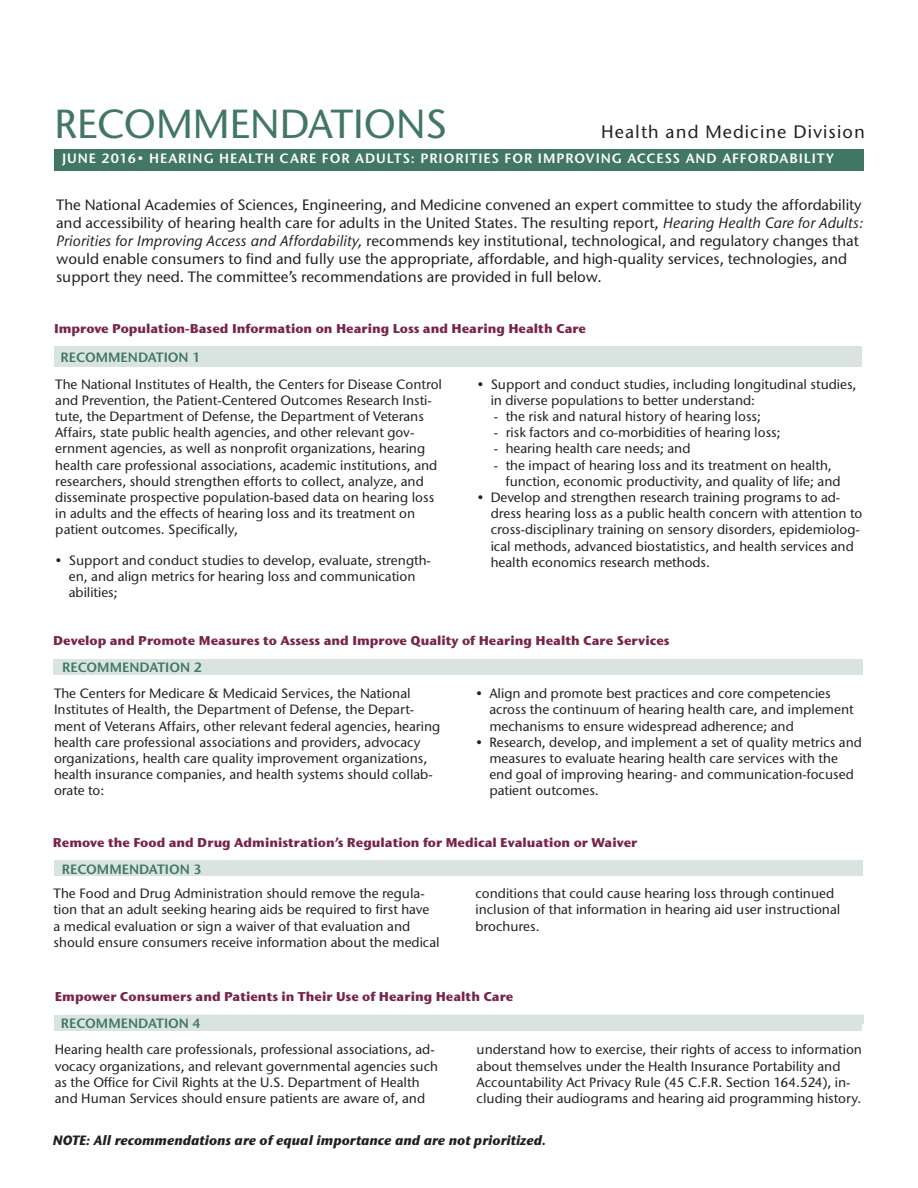
<style>
.page{position:relative;width:918px;height:1188px;background:#fff}
.page>*{position:absolute;margin:0;border:0;box-sizing:border-box;transform-origin:0 0}
.t1{font:500 40.5px "Stone Sans ITC Std";color:#427666}
.t2{font:500 18px "Stone Sans ITC Std";letter-spacing:.06em;color:#231f20}
.t3{font:500 15px/18px "Stone Sans ITC Std";color:#231f20}
.recs_insert{font:500 13.5px/16.2px "Stone Sans ITC Std";color:#231f20}
.BULLETS{font:500 13.5px/16.2px "Stone Sans ITC Std";color:#231f20}
.t4{font:600 13.5px "Stone Sans ITC Pro";letter-spacing:.07em;color:#fff}
.recs_insert-2{font:italic 700 13.5px "Stone Sans ITC Std";color:#231f20}
.t5{font:600 13.5px "Stone Sans ITC Pro";color:#427666}
.t6{font:700 12.75px "Stone Sans ITC Std";color:#78244a}
.s1{font-style:italic}
</style>
<div class="page">
<div style="left:55px;top:346px;width:807px;height:20px;background:#d9e4e0"></div>
<div style="left:54px;top:149px;width:810px;height:22px;background:#427666"></div>
<div style="left:54px;top:659px;width:809px;height:16px;background:#d9e4e0"></div>
<div style="left:54px;top:861px;width:809px;height:15px;background:#d9e4e0"></div>
<div style="left:54px;top:1015px;width:807px;height:15px;background:#d9e4e0"></div>
<p class="t1" style="left:55px;top:99px;width:394px">RECOMMENDATIONS</p>
<p class="t2" style="left:601px;top:121px;width:265px">Health and Medicine Division</p>
<p class="t4" style="left:62px;top:150px;width:773px">JUNE 2016• HEARING HEALTH CARE FOR ADULTS: PRIORITIES FOR IMPROVING ACCESS AND AFFORDABILITY</p>
<p class="t3" style="left:56px;top:195px;width:809px">The National Academies of Sciences, Engineering, and Medicine convened an expert committee to study the affordability and accessibility of hearing health care for adults in the United States. The resulting report, <span class="s1">Hearing Health Care for Adults:<br>Priorities for Improving Access and Affordability,</span> recommends key institutional, technological, and regulatory changes that would enable consumers to find and fully use the appropriate, affordable, and high-quality services, technologies, and support they need. The committee’s recommendations are provided in full below.</p>
<p class="t6" style="left:54px;top:320px;width:534px">Improve Population-Based Information on Hearing Loss and Hearing Health Care</p>
<p class="t5" style="left:61px;top:349px;width:141px">RECOMMENDATION 1</p>
<p class="recs_insert" style="left:55px;top:376px;width:388px">The National Institutes of Health, the Centers for Disease Control and Prevention, the Patient-Centered Outcomes Research Insti&shy;tute, the Department of Defense, the Department of Veterans Affairs, state public health agencies, and other relevant gov&shy;ernment agencies, as well as nonprofit organizations, hearing health care professional associations, academic institutions, and researchers, should strengthen efforts to collect, analyze, and disseminate prospective population-based data on hearing loss in adults and the effects of hearing loss and its treatment on patient outcomes. Specifically,</p>
<p class="BULLETS" style="left:69px;top:552px;width:364px;text-indent:-14px">• Support and conduct studies to develop, evaluate, strength&shy;en, and align metrics for hearing loss and communication abilities;</p>
<p class="BULLETS" style="left:491px;top:376px;width:367px;text-indent:-14px">• Support and conduct studies, including longitudinal studies, in diverse populations to better understand:</p>
<p class="recs_insert" style="left:494px;top:408px;width:269px">- the risk and natural history of hearing loss;</p>
<p class="recs_insert" style="left:494px;top:424px;width:289px">- risk factors and co-morbidities of hearing loss;</p>
<p class="recs_insert" style="left:494px;top:441px;width:198px">- hearing health care needs; and</p>
<p class="recs_insert" style="left:506px;top:457px;width:336px;text-indent:-12px">- the impact of hearing loss and its treatment on health, function, economic productivity, and quality of life; and</p>
<p class="BULLETS" style="left:491px;top:489px;width:373px;text-indent:-14px">• Develop and strengthen research training programs to ad&shy;dress hearing loss as a public health concern with attention to cross-disciplinary training on sensory disorders, epidemiolog&shy;ical methods, advanced biostatistics, and health services and health economics research methods.</p>
<p class="t6" style="left:53px;top:633px;width:618px">Develop and Promote Measures to Assess and Improve Quality of Hearing Health Care Services</p>
<p class="recs_insert" style="left:54px;top:685px;width:388px">The Centers for Medicare &amp; Medicaid Services, the National Institutes of Health, the Department of Defense, the Depart&shy;ment of Veterans Affairs, other relevant federal agencies, hearing health care professional associations and providers, advocacy organizations, health care quality improvement organizations, health insurance companies, and health systems should collab&shy;orate to:</p>
<p class="BULLETS" style="left:489px;top:685px;width:366px;text-indent:-14px">• Align and promote best practices and core competencies across the continuum of hearing health care, and implement mechanisms to ensure widespread adherence; and</p>
<p class="t5" style="left:62px;top:659px;width:141px">RECOMMENDATION 2</p>
<p class="BULLETS" style="left:489px;top:734px;width:374px;text-indent:-14px">• Research, develop, and implement a set of quality metrics and measures to evaluate hearing health care services with the end goal of improving hearing- and communication-focused patient outcomes.</p>
<p class="t6" style="left:53px;top:834px;width:586px">Remove the Food and Drug Administration’s Regulation for Medical Evaluation or Waiver</p>
<p class="recs_insert" style="left:54px;top:885px;width:388px">The Food and Drug Administration should remove the regula&shy;tion that an adult seeking hearing aids be required to first have<br>a medical evaluation or sign a waiver of that evaluation and should ensure consumers receive information about the medical</p>
<p class="recs_insert" style="left:476px;top:885px;width:366px">conditions that could cause hearing loss through continued inclusion of that information in hearing aid user instructional brochures.</p>
<p class="t5" style="left:62px;top:860px;width:141px">RECOMMENDATION 3</p>
<p class="t6" style="left:55px;top:988px;width:460px">Empower Consumers and Patients in Their Use of Hearing Health Care</p>
<p class="t5" style="left:61px;top:1015px;width:141px">RECOMMENDATION 4</p>
<p class="recs_insert" style="left:55px;top:1041px;width:385px">Hearing health care professionals, professional associations, ad&shy;vocacy organizations, and relevant governmental agencies such as the Office for Civil Rights at the U.S. Department of Health and Human Services should ensure patients are aware of, and</p>
<p class="recs_insert" style="left:477px;top:1041px;width:387px">understand how to exercise, their rights of access to information about themselves under the Health Insurance Portability and Accountability Act Privacy Rule (45 C.F.R. Section 164.524), in&shy;cluding their audiograms and hearing aid programming history.</p>
<p class="recs_insert-2" style="left:53px;top:1132px;width:495px">NOTE: All recommendations are of equal importance and are not prioritized.</p>
</div>
